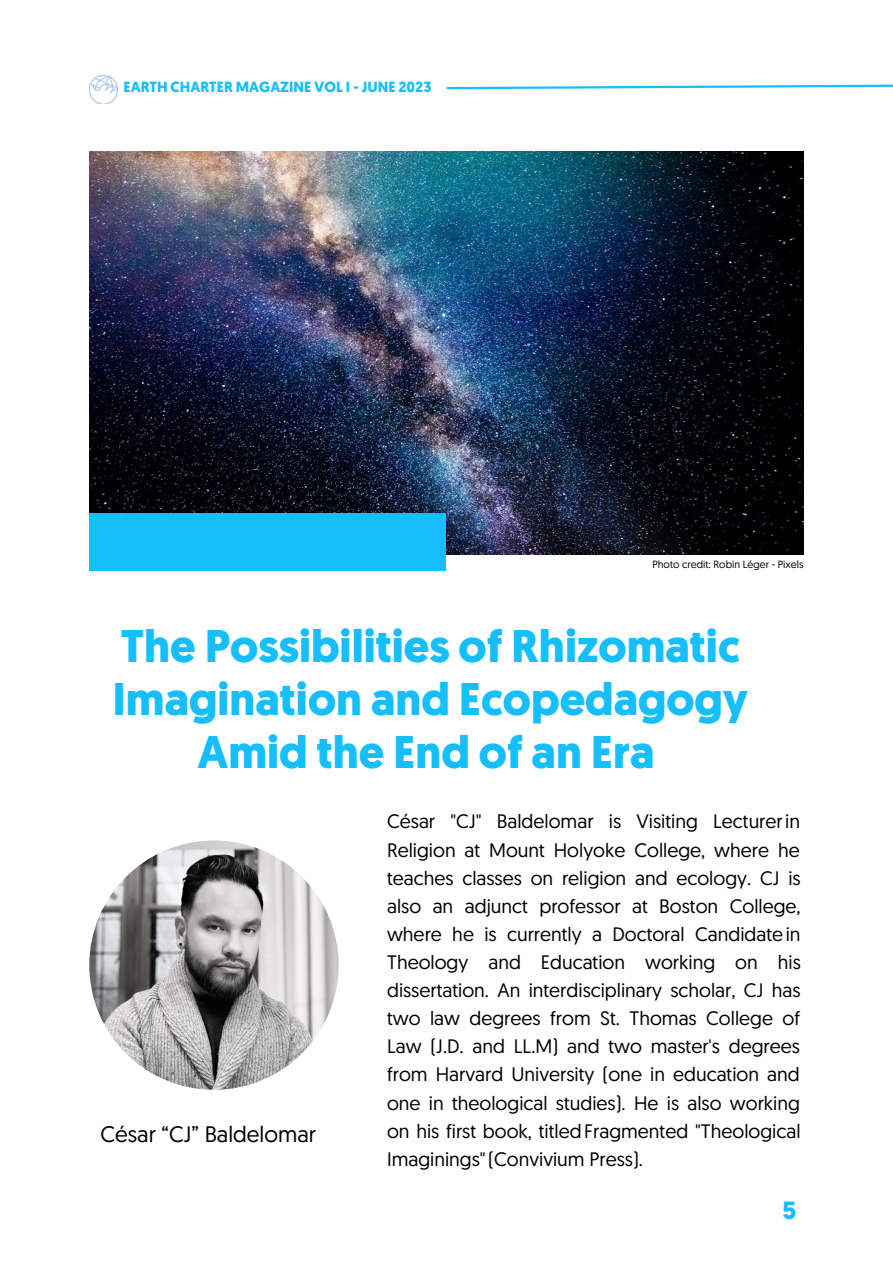
<style>
.page{position:relative;width:893px;height:1264px;background:#fff}
.page>*{position:absolute;margin:0;border:0;box-sizing:border-box;transform-origin:0 0}
.t1{font:700 45.75px/52.8px "Geomanist";color:#16bffc;text-align:center}
.t2{font:700 24.9px "Geomanist";color:#16bffc}
.t3{font:22.5px "Geomanist";color:#000}
.t4{font:19.5px/28px "Geomanist";color:#000;text-align:justify}
.t5{font:700 14.7px "Geomanist";color:#16bffc}
.t6{font:10.5px "Geomanist";color:#000}
</style>
<div class="page">
<img style="left:89px;top:840px;width:249px;height:249px;border-radius:50%">
<img style="left:89px;top:151px;width:714px;height:404px">
<div style="left:89px;top:513px;width:357px;height:57px;background:#16bffc"></div>
<img style="left:89px;top:75px;width:29px;height:28px">
<svg style="left:446px;top:84px;width:446px;height:6px"></svg>
<p class="t5" style="left:123px;top:77px;width:309px">EARTH CHARTER MAGAZINE VOL I - JUNE 2023</p>
<p class="t6" style="left:652px;top:557px;width:152px">Photo credit: Robin Léger - Pixels</p>
<h1 class="t1" style="left:112px;top:619px;width:637px">The Possibilities of Rhizomatic<br>Imagination and Ecopedagogy<br>Amid the End of an Era</h1>
<p class="t3" style="left:100px;top:1119px;width:217px">César “CJ” Baldelomar</p>
<p class="t4" style="left:387px;top:807px;width:415px">César "CJ" Baldelomar is Visiting Lecturer in Religion at Mount Holyoke College, where he teaches classes on religion and ecology. CJ is also an adjunct professor at Boston College, where he is currently a Doctoral Candidate in Theology and Education working on his dissertation. An interdisciplinary scholar, CJ has two law degrees from St. Thomas College of Law (J.D. and LL.M) and two master's degrees from Harvard University (one in education and one in theological studies). He is also working on his first book, titled Fragmented "Theological Imaginings" (Convivium Press).</p>
<p class="t2" style="left:782px;top:1193px;width:15px">5</p>
</div>
